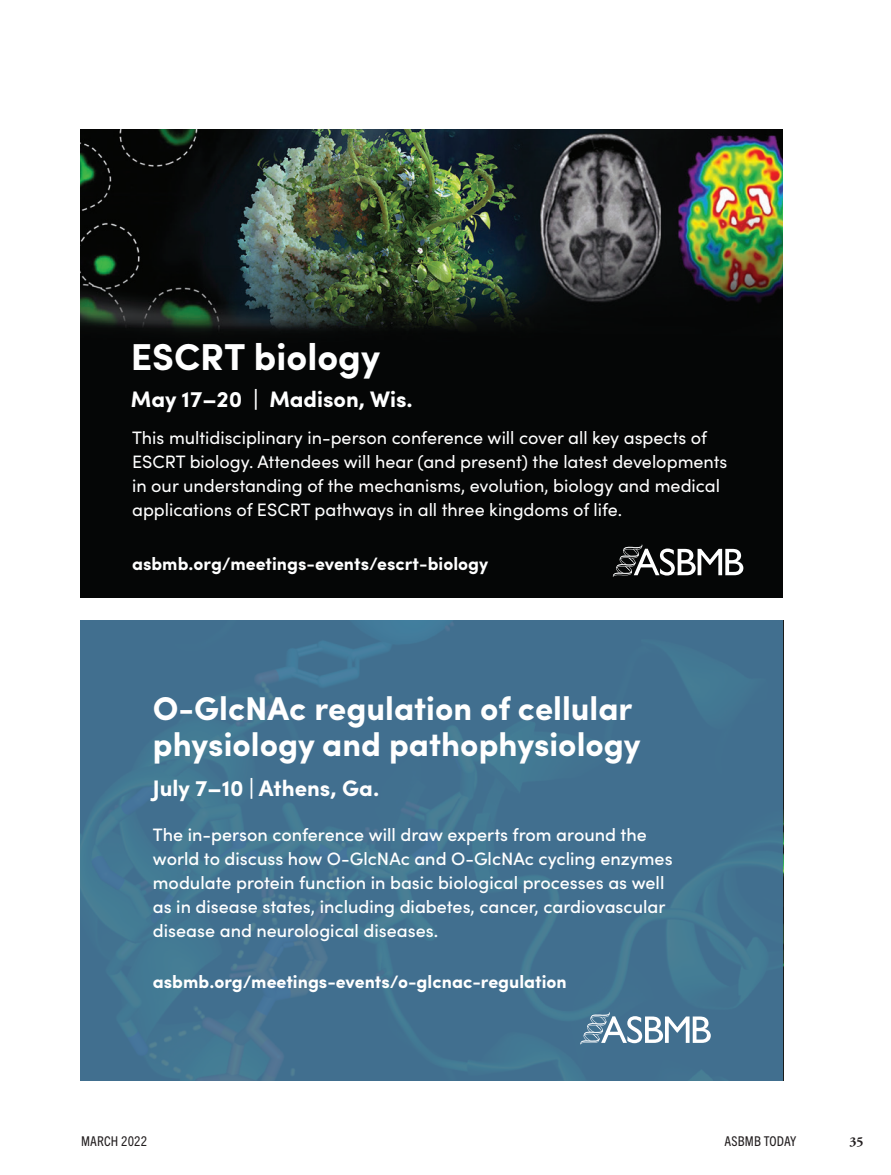
<style>
.page{position:relative;width:891px;height:1175px;background:#fff}
.page>*{position:absolute;margin:0;border:0;box-sizing:border-box;transform-origin:0 0}
.Questions_subhead{font:700 37.5px "Sofia Pro";color:#fff}
.Questions_subhead-2{font:700 33px/36px "Sofia Pro";color:#fff}
.Questions_subhead-3{font:700 22.5px "Sofia Pro";color:#fff}
.Questions_subhead-4{font:500 18px/24px "Sofia Pro";color:#fff}
.Questions_subhead-5{font:18px/24px "Sofia Pro";color:#fff}
.Questions_subhead-6{font:700 18px "Sofia Pro";color:#fff}
.t1{font:condensed 13.5px "Trade Gothic Next LT Pro";letter-spacing:.01em;color:#231f20}
.t2{font:700 13.5px "Adobe Garamond Pro";color:#231f20}
</style>
<div class="page">
<img style="left:81px;top:129px;width:702px;height:469px">
<div style="left:81px;top:620px;width:702px;height:460px;background:linear-gradient(to right,#437491,#417090)"></div>
<svg style="left:613px;top:544px;width:130px;height:32px"></svg>
<svg style="left:580px;top:1012px;width:131px;height:32px"></svg>
<p class="Questions_subhead" style="left:131px;top:328px;width:251px">ESCRT biology</p>
<p class="Questions_subhead-3" style="left:131px;top:382px;width:283px">May 17–20 | Madison, Wis.</p>
<p class="Questions_subhead-5" style="left:132px;top:425px;width:597px">This multidisciplinary in-person conference will cover all key aspects of ESCRT biology. Attendees will hear (and present) the latest developments in our understanding of the mechanisms, evolution, biology and medical applications of ESCRT pathways in all three kingdoms of life.</p>
<p class="Questions_subhead-6" style="left:132px;top:550px;width:358px">asbmb.org/meetings-events/escrt-biology</p>
<p class="Questions_subhead-2" style="left:153px;top:688px;width:489px">O-GlcNAc regulation of cellular physiology and pathophysiology</p>
<p class="Questions_subhead-3" style="left:153px;top:771px;width:228px">July 7–10 | Athens, Ga.</p>
<p class="Questions_subhead-4" style="left:153px;top:821px;width:521px">The in-person conference will draw experts from around the world to discuss how O-GlcNAc and O-GlcNAc cycling enzymes modulate protein function in basic biological processes as well as in disease states, including diabetes, cancer, cardiovascular disease and neurological diseases.</p>
<p class="Questions_subhead-6" style="left:153px;top:968px;width:415px">asbmb.org/meetings-events/o-glcnac-regulation</p>
<p class="t1" style="left:81px;top:1131px;width:68px">MARCH 2022</p>
<p class="t1" style="left:725px;top:1131px;width:73px">ASBMB TODAY</p>
<p class="t2" style="left:849px;top:1133px;width:16px">35</p>
</div>
